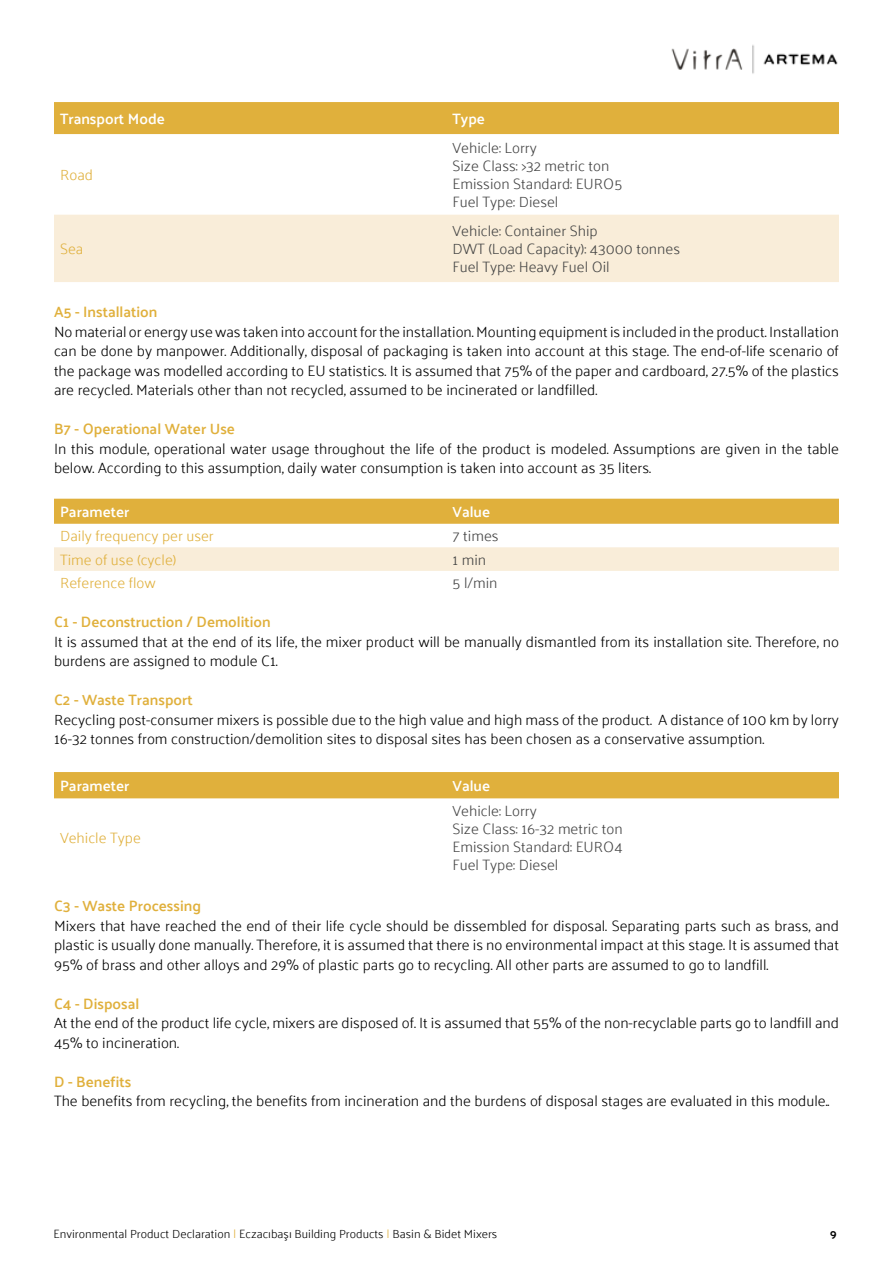
<style>
.page{position:relative;width:893px;height:1263px;background:#fff}
.page>*{position:absolute;margin:0;border:0;box-sizing:border-box;transform-origin:0 0}
.t1{font:300 15px/19.5px "Palanquin";color:#000}
.t2{font:300 15px/19.5px "Palanquin";color:#000101;text-align:justify}
.t3{font:300 15px/18px "Palanquin";color:#434343}
.t4{font:600 15px "Palanquin";color:#e0b03c}
.t5{font:300 15px "Palanquin";color:#e0b03c}
.t6{font:600 15px "Palanquin";color:#fff}
.t7{font:300 12px "Palanquin";color:#000101}
.t8{font:700 12px "Palanquin";color:#000101}
.s1{color:#e0b03c}
</style>
<div class="page">
<img style="left:671px;top:45px;width:167px;height:29px">
<div style="left:54px;top:102px;width:785px;height:32px;background:#e0b03c"></div>
<div style="left:54px;top:215px;width:785px;height:67px;background:#f9edd9"></div>
<div style="left:54px;top:499px;width:785px;height:25px;background:#e0b03c"></div>
<div style="left:54px;top:547px;width:785px;height:24px;background:#f9edd9"></div>
<div style="left:54px;top:772px;width:785px;height:26px;background:#e0b03c"></div>
<p class="t6" style="left:60px;top:110px;width:106px">Transport Mode</p>
<p class="t6" style="left:452px;top:110px;width:34px">Type</p>
<p class="t5" style="left:60px;top:166px;width:35px">Road</p>
<p class="t5" style="left:60px;top:240px;width:25px">Sea</p>
<p class="t3" style="left:452px;top:139px;width:171px">Vehicle: Lorry<br>Size Class: &gt;32 metric ton<br>Emission Standard: EURO5<br>Fuel Type: Diesel</p>
<p class="t3" style="left:452px;top:222px;width:229px">Vehicle: Container Ship<br>DWT (Load Capacity): 43000 tonnes<br>Fuel Type: Heavy Fuel Oil</p>
<p class="t4" style="left:54px;top:303px;width:105px">A5 - Installation</p>
<p class="t2" style="left:54px;top:322px;width:787px">No material or energy use was taken into account for the installation. Mounting equipment is included in the product. Installation can be done by manpower. Additionally, disposal of packaging is taken into account at this stage. The end-of-life scenario of the package was modelled according to EU statistics. It is assumed that 75% of the paper and cardboard, 27.5% of the plastics are recycled. Materials other than not recycled, assumed to be incinerated or landfilled.</p>
<p class="t4" style="left:54px;top:420px;width:183px">B7 - Operational Water Use</p>
<p class="t2" style="left:54px;top:439px;width:786px">In this module, operational water usage throughout the life of the product is modeled. Assumptions are given in the table below. According to this assumption, daily water consumption is taken into account as 35 liters.</p>
<p class="t6" style="left:60px;top:503px;width:71px">Parameter</p>
<p class="t6" style="left:452px;top:503px;width:39px">Value</p>
<p class="t5" style="left:60px;top:527px;width:155px">Daily frequency per user</p>
<p class="t3" style="left:452px;top:527px;width:48px">7 times</p>
<p class="t5" style="left:60px;top:551px;width:118px">Time of use (cycle)</p>
<p class="t3" style="left:452px;top:551px;width:35px">1 min</p>
<p class="t5" style="left:60px;top:574px;width:97px">Reference flow</p>
<p class="t3" style="left:452px;top:574px;width:47px">5 l/min</p>
<p class="t4" style="left:54px;top:613px;width:218px">C1 - Deconstruction / Demolition</p>
<p class="t1" style="left:54px;top:632px;width:786px">It is assumed that at the end of its life, the mixer product will be manually dismantled from its installation site. Therefore, no burdens are assigned to module C1.</p>
<p class="t4" style="left:54px;top:691px;width:140px">C2 - Waste Transport</p>
<p class="t1" style="left:54px;top:710px;width:786px">Recycling post-consumer mixers is possible due to the high value and high mass of the product. A distance of 100 km by lorry<br>16-32 tonnes from construction/demolition sites to disposal sites has been chosen as a conservative assumption.</p>
<p class="t6" style="left:60px;top:777px;width:71px">Parameter</p>
<p class="t6" style="left:452px;top:777px;width:39px">Value</p>
<p class="t5" style="left:60px;top:829px;width:82px">Vehicle Type</p>
<p class="t3" style="left:452px;top:802px;width:172px">Vehicle: Lorry<br>Size Class: 16-32 metric ton<br>Emission Standard: EURO4<br>Fuel Type: Diesel</p>
<p class="t4" style="left:54px;top:897px;width:149px">C3 - Waste Processing</p>
<p class="t1" style="left:54px;top:916px;width:787px;text-align:justify">Mixers that have reached the end of their life cycle should be dissembled for disposal. Separating parts such as brass, and plastic is usually done manually. Therefore, it is assumed that there is no environmental impact at this stage. It is assumed that 95% of brass and other alloys and 29% of plastic parts go to recycling. All other parts are assumed to go to landfill.</p>
<p class="t4" style="left:54px;top:994px;width:87px">C4 - Disposal</p>
<p class="t1" style="left:54px;top:1013px;width:786px">At the end of the product life cycle, mixers are disposed of. It is assumed that 55% of the non-recyclable parts go to landfill and<br>45% to incineration.</p>
<p class="t4" style="left:54px;top:1072px;width:79px">D - Benefits</p>
<p class="t1" style="left:54px;top:1091px;width:777px">The benefits from recycling, the benefits from incineration and the burdens of disposal stages are evaluated in this module..</p>
<p class="t7" style="left:54px;top:1227px;width:445px">Environmental Product Declaration <span class="s1">|</span> Eczacıbaşı Building Products <span class="s1">|</span> Basin &amp; Bidet Mixers</p>
<p class="t8" style="left:830px;top:1227px;width:8px">9</p>
</div>
